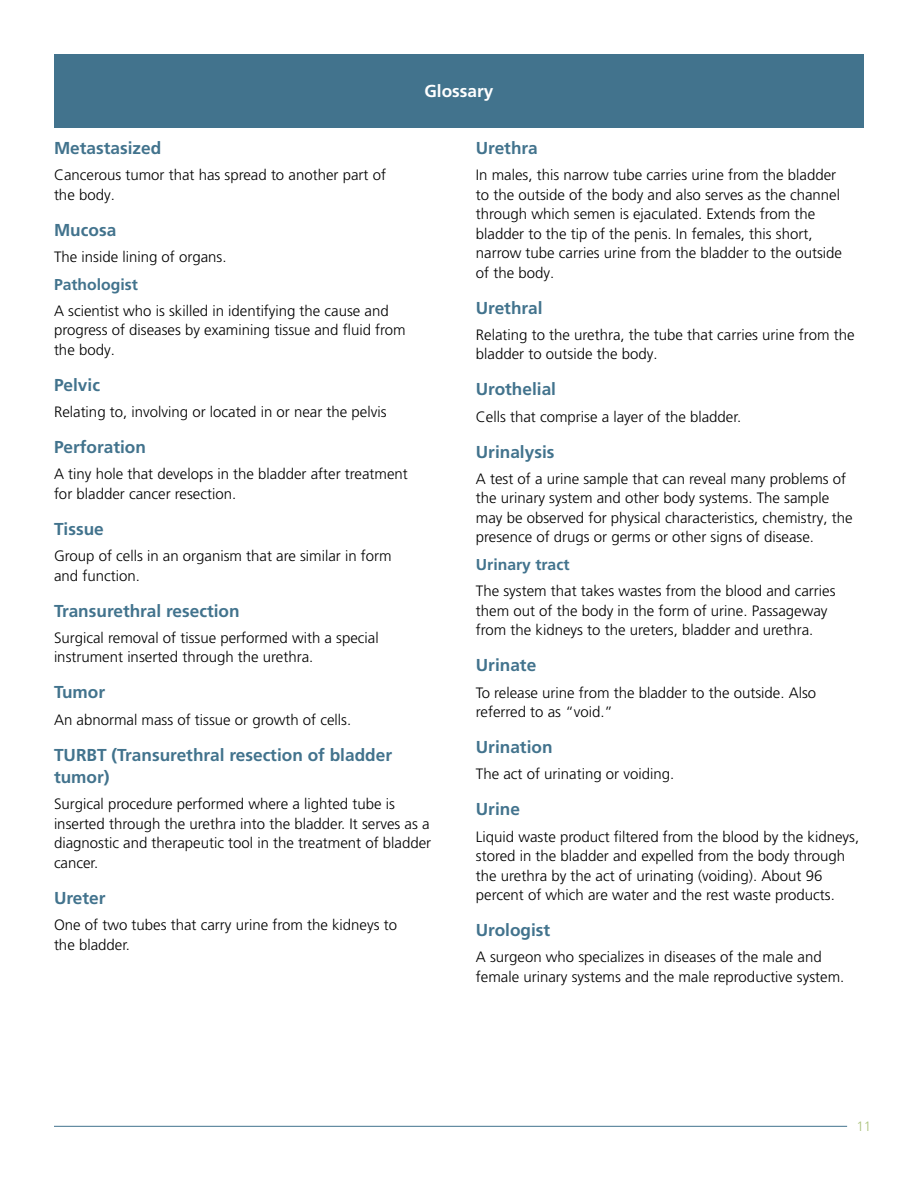
<style>
.page{position:relative;width:918px;height:1188px;background:#fff}
.page>*{position:absolute;margin:0;border:0;box-sizing:border-box;transform-origin:0 0}
.t1{font:700 17.25px/22.5px "Frutiger LT Pro";color:#42738d}
.t2{font:700 17.25px "Frutiger LT Pro";color:#fff}
.t3{font:700 15.75px "Frutiger LT Pro";color:#42738d}
.t4{font:300 15px/19.5px "Frutiger LT Pro";color:#000}
.t5{font:300 13.5px "Frutiger LT Pro";color:#acc37e}
</style>
<div class="page">
<hr style="left:54px;top:1126px;width:793px;height:1px;background:#42738d">
<div style="left:54px;top:54px;width:810px;height:73px;background:#42738d"></div>
<p class="t2" style="left:425px;top:81px;width:70px">Glossary</p>
<p class="t1" style="left:54px;top:137px;width:109px">Metastasized</p>
<p class="t4" style="left:54px;top:165px;width:334px">Cancerous tumor that has spread to another part of the body.</p>
<p class="t1" style="left:54px;top:218px;width:64px">Mucosa</p>
<p class="t4" style="left:54px;top:247px;width:174px">The inside lining of organs.</p>
<p class="t3" style="left:54px;top:275px;width:86px">Pathologist</p>
<p class="t4" style="left:54px;top:301px;width:353px">A scientist who is skilled in identifying the cause and progress of diseases by examining tissue and fluid from the body.</p>
<p class="t1" style="left:54px;top:374px;width:48px">Pelvic</p>
<p class="t4" style="left:54px;top:402px;width:334px">Relating to, involving or located in or near the pelvis</p>
<p class="t1" style="left:54px;top:436px;width:94px">Perforation</p>
<p class="t4" style="left:54px;top:464px;width:355px">A tiny hole that develops in the bladder after treatment for bladder cancer resection.</p>
<p class="t1" style="left:54px;top:518px;width:51px">Tissue</p>
<p class="t4" style="left:54px;top:546px;width:339px">Group of cells in an organism that are similar in form and function.</p>
<p class="t1" style="left:54px;top:599px;width:187px">Transurethral resection</p>
<p class="t4" style="left:54px;top:628px;width:326px">Surgical removal of tissue performed with a special instrument inserted through the urethra.</p>
<p class="t1" style="left:54px;top:681px;width:53px">Tumor</p>
<p class="t4" style="left:54px;top:710px;width:299px">An abnormal mass of tissue or growth of cells.</p>
<p class="t1" style="left:54px;top:743px;width:340px">TURBT (Transurethral resection of bladder tumor)</p>
<p class="t4" style="left:54px;top:794px;width:379px">Surgical procedure performed where a lighted tube is inserted through the urethra into the bladder. It serves as a diagnostic and therapeutic tool in the treatment of bladder cancer.</p>
<p class="t1" style="left:54px;top:887px;width:53px">Ureter</p>
<p class="t4" style="left:54px;top:915px;width:345px">One of two tubes that carry urine from the kidneys to the bladder.</p>
<p class="t1" style="left:476px;top:137px;width:63px">Urethra</p>
<p class="t4" style="left:476px;top:165px;width:368px">In males, this narrow tube carries urine from the bladder to the outside of the body and also serves as the channel through which semen is ejaculated. Extends from the bladder to the tip of the penis. In females, this short, narrow tube carries urine from the bladder to the outside of the body.</p>
<p class="t1" style="left:476px;top:296px;width:68px">Urethral</p>
<p class="t4" style="left:476px;top:325px;width:380px">Relating to the urethra, the tube that carries urine from the bladder to outside the body.</p>
<p class="t1" style="left:476px;top:378px;width:82px">Urothelial</p>
<p class="t4" style="left:476px;top:407px;width:267px">Cells that comprise a layer of the bladder.</p>
<p class="t1" style="left:476px;top:440px;width:80px">Urinalysis</p>
<p class="t4" style="left:476px;top:469px;width:378px">A test of a urine sample that can reveal many problems of the urinary system and other body systems. The sample may be observed for physical characteristics, chemistry, the presence of drugs or germs or other signs of disease.</p>
<p class="t3" style="left:476px;top:555px;width:95px">Urinary tract</p>
<p class="t4" style="left:476px;top:581px;width:361px">The system that takes wastes from the blood and carries them out of the body in the form of urine. Passageway from the kidneys to the ureters, bladder and urethra.</p>
<p class="t1" style="left:476px;top:654px;width:62px">Urinate</p>
<p class="t4" style="left:476px;top:683px;width:342px">To release urine from the bladder to the outside. Also referred to as “void.”</p>
<p class="t1" style="left:476px;top:736px;width:78px">Urination</p>
<p class="t4" style="left:476px;top:764px;width:200px">The act of urinating or voiding.</p>
<p class="t1" style="left:476px;top:798px;width:46px">Urine</p>
<p class="t4" style="left:476px;top:827px;width:385px">Liquid waste product filtered from the blood by the kidneys, stored in the bladder and expelled from the body through the urethra by the act of urinating (voiding). About 96 percent of which are water and the rest waste products.</p>
<p class="t1" style="left:476px;top:919px;width:76px">Urologist</p>
<p class="t4" style="left:476px;top:947px;width:370px">A surgeon who specializes in diseases of the male and female urinary systems and the male reproductive system.</p>
<p class="t5" style="left:856px;top:1118px;width:17px">11</p>
</div>
